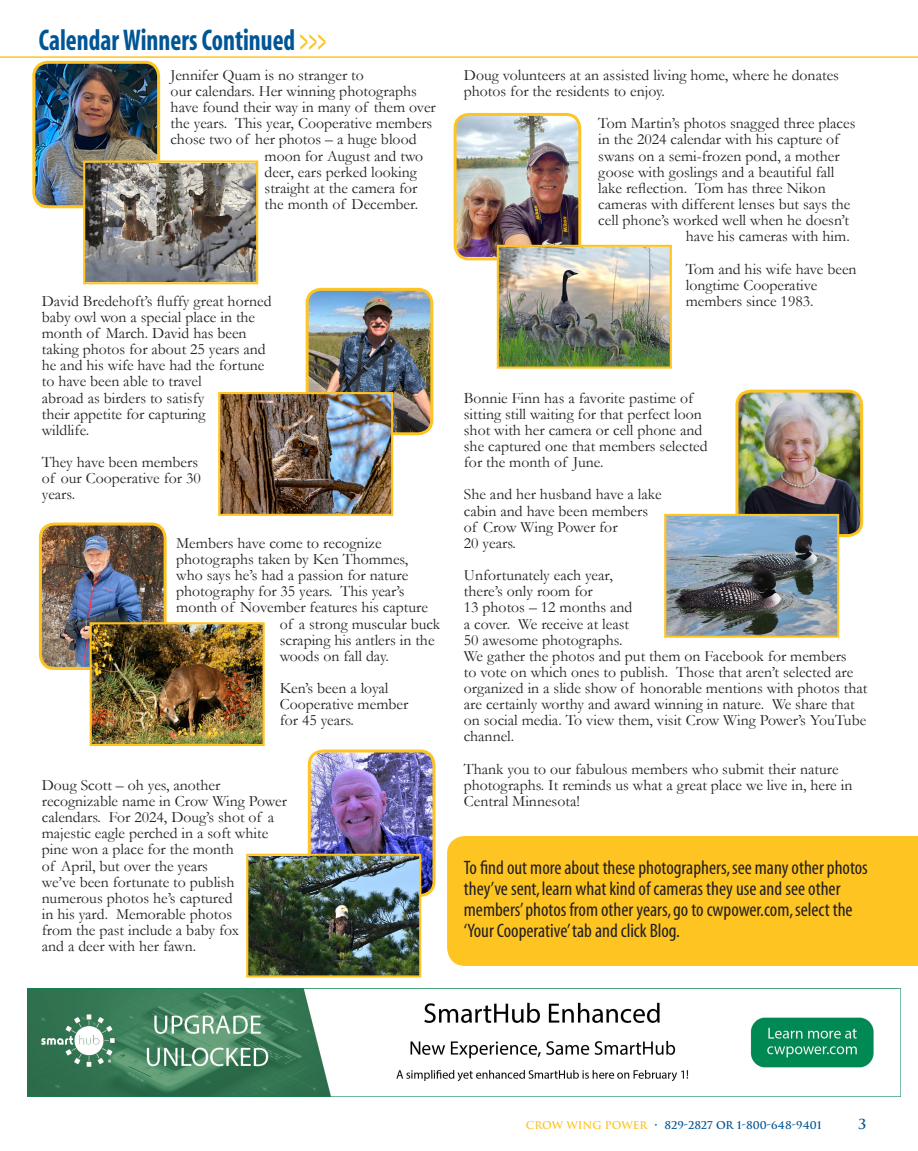
<style>
.page{position:relative;width:918px;height:1151px;background:#fff}
.page>*{position:absolute;margin:0;border:0;box-sizing:border-box;transform-origin:0 0}
.t1{font:700 condensed 30px "Myriad";color:#005595;scale:.87 1}
.t2{font:condensed 19.5px/21px "Myriad";color:#231f20}
.t3{font:15.75px/16.2px "Garamond";color:#231f20}
.t4{font:700 13.5px "Trajan";color:#005595}
.t5{font:700 10.5px "Trajan";color:#005595}
.s1{color:#fec422}
</style>
<div class="page">
<div style="left:447px;top:836px;width:471px;height:129px;background:#fec422"></div>
<hr style="left:0;top:56px;width:918px;height:2px;background:#fec422">
<img style="left:27px;top:988px;width:874px;height:108px">
<img style="left:36px;top:62px;width:123px;height:145px">
<div style="left:32px;top:61px;width:128px;height:147px;border:3px solid #fec422;border-radius:14px"></div>
<img style="left:86px;top:163px;width:169px;height:118px">
<div style="left:83px;top:160px;width:175px;height:124px;border:2px solid #fec422"></div>
<img style="left:307px;top:289px;width:125px;height:145px">
<div style="left:306px;top:288px;width:127px;height:147px;border:3px solid #fec422;border-radius:14px"></div>
<img style="left:221px;top:395px;width:169px;height:118px">
<div style="left:218px;top:392px;width:175px;height:124px;border:2px solid #fec422"></div>
<img style="left:40px;top:526px;width:123px;height:141px">
<div style="left:39px;top:522px;width:128px;height:148px;border:3px solid #fec422;border-radius:14px"></div>
<img style="left:93px;top:625px;width:169px;height:117px">
<div style="left:90px;top:622px;width:175px;height:124px;border:2px solid #fec422"></div>
<img style="left:309px;top:753px;width:125px;height:142px">
<div style="left:308px;top:749px;width:128px;height:147px;border:3px solid #fec422;border-radius:14px"></div>
<img style="left:249px;top:856px;width:169px;height:118px">
<div style="left:246px;top:853px;width:175px;height:124px;border:2px solid #fec422"></div>
<img style="left:455px;top:114px;width:125px;height:143px">
<div style="left:454px;top:113px;width:127px;height:147px;border:3px solid #fec422;border-radius:14px"></div>
<img style="left:500px;top:248px;width:169px;height:117px">
<div style="left:497px;top:245px;width:175px;height:123px;border:2px solid #fec422"></div>
<img style="left:739px;top:393px;width:123px;height:142px">
<div style="left:735px;top:389px;width:128px;height:148px;border:3px solid #fec422;border-radius:14px"></div>
<img style="left:667px;top:517px;width:169px;height:117px">
<div style="left:664px;top:514px;width:175px;height:123px;border:2px solid #fec422"></div>
<p class="t1" style="left:39px;top:24px;width:332px">Calendar Winners Continued <span class="s1">&gt;&gt;&gt;</span></p>
<p class="t3" style="left:171px;top:67px;width:195px">Jennifer Quam is no stranger to</p>
<p class="t3" style="left:171px;top:83px;width:248px">our calendars. Her winning photographs</p>
<p class="t3" style="left:171px;top:99px;width:267px">have found their way in many of them over</p>
<p class="t3" style="left:171px;top:115px;width:263px">the years. This year, Cooperative members</p>
<p class="t3" style="left:171px;top:131px;width:247px">chose two of her photos – a huge blood</p>
<p class="t3" style="left:265px;top:147px;width:160px">moon for August and two</p>
<p class="t3" style="left:265px;top:163px;width:154px">deer, ears perked looking</p>
<p class="t3" style="left:265px;top:179px;width:154px">straight at the camera for</p>
<p class="t3" style="left:265px;top:196px;width:155px">the month of December.</p>
<p class="t3" style="left:42px;top:292px;width:231px">David Bredehoft’s fluffy great horned baby owl won a special place in the month of March. David has been taking photos for about 25 years and he and his wife have had the fortune to have been able to travel<br>abroad as birders to satisfy<br>their appetite for capturing<br>wildlife.</p>
<p class="t3" style="left:42px;top:454px;width:161px">They have been members of our Cooperative for 30 years.</p>
<p class="t3" style="left:176px;top:534px;width:207px">Members have come to recognize</p>
<p class="t3" style="left:176px;top:550px;width:234px">photographs taken by Ken Thommes,</p>
<p class="t3" style="left:176px;top:566px;width:234px">who says he’s had a passion for nature</p>
<p class="t3" style="left:176px;top:583px;width:230px">photography for 35 years. This year’s</p>
<p class="t3" style="left:176px;top:599px;width:253px">month of November features his capture</p>
<p class="t3" style="left:280px;top:615px;width:162px">of a strong muscular buck</p>
<p class="t3" style="left:280px;top:631px;width:156px">scraping his antlers in the</p>
<p class="t3" style="left:280px;top:647px;width:111px">woods on fall day.</p>
<p class="t3" style="left:280px;top:679px;width:130px">Ken’s been a loyal<br>Cooperative member for 45 years.</p>
<p class="t3" style="left:42px;top:776px;width:247px">Doug Scott – oh yes, another recognizable name in Crow Wing Power calendars. For 2024, Doug’s shot of a majestic eagle perched in a soft white pine won a place for the month<br>of April, but over the years<br>we’ve been fortunate to publish numerous photos he’s captured<br>in his yard. Memorable photos<br>from the past include a baby fox<br>and a deer with her fawn.</p>
<p class="t3" style="left:464px;top:67px;width:377px">Doug volunteers at an assisted living home, where he donates photos for the residents to enjoy.</p>
<p class="t3" style="left:598px;top:115px;width:259px">Tom Martin’s photos snagged three places</p>
<p class="t3" style="left:598px;top:131px;width:243px">in the 2024 calendar with his capture of</p>
<p class="t3" style="left:598px;top:147px;width:243px">swans on a semi-frozen pond, a mother</p>
<p class="t3" style="left:598px;top:163px;width:238px">goose with goslings and a beautiful fall</p>
<p class="t3" style="left:598px;top:179px;width:229px">lake reflection. Tom has three Nikon</p>
<p class="t3" style="left:598px;top:196px;width:254px">cameras with different lenses but says the</p>
<p class="t3" style="left:598px;top:212px;width:252px">cell phone’s worked well when he doesn’t</p>
<p class="t3" style="left:686px;top:228px;width:166px">have his cameras with him.</p>
<p class="t3" style="left:686px;top:260px;width:172px">Tom and his wife have been longtime Cooperative members since 1983.</p>
<p class="t3" style="left:464px;top:389px;width:245px">Bonnie Finn has a favorite pastime of sitting still waiting for that perfect loon shot with her camera or cell phone and she captured one that members selected for the month of June.</p>
<p class="t3" style="left:464px;top:486px;width:199px">She and her husband have a lake cabin and have been members of Crow Wing Power for<br>20 years.</p>
<p class="t3" style="left:464px;top:566px;width:405px">Unfortunately each year,<br>there’s only room for<br>13 photos – 12 months and<br>a cover. We receive at least<br>50 awesome photographs.<br>We gather the photos and put them on Facebook for members<br>to vote on which ones to publish. Those that aren’t selected are organized in a slide show of honorable mentions with photos that are certainly worthy and award winning in nature. We share that on social media. To view them, visit Crow Wing Power’s YouTube channel.</p>
<p class="t3" style="left:464px;top:760px;width:390px">Thank you to our fabulous members who submit their nature photographs. It reminds us what a great place we live in, here in<br>Central Minnesota!</p>
<p class="t2" style="left:464px;top:858px;width:406px">To find out more about these photographers,see many other photos they’ve sent, learn what kind of cameras they use and see other members’ photos from other years, go to cwpower.com, select the ‘Your Cooperative’ tab and click Blog.</p>
<p class="t5" style="left:526px;top:1117px;width:297px"><span class="s1">CROW WING POWER</span> • 829-2827 OR 1-800-648-9401</p>
<p class="t4" style="left:859px;top:1115px;width:9px">3</p>
</div>
